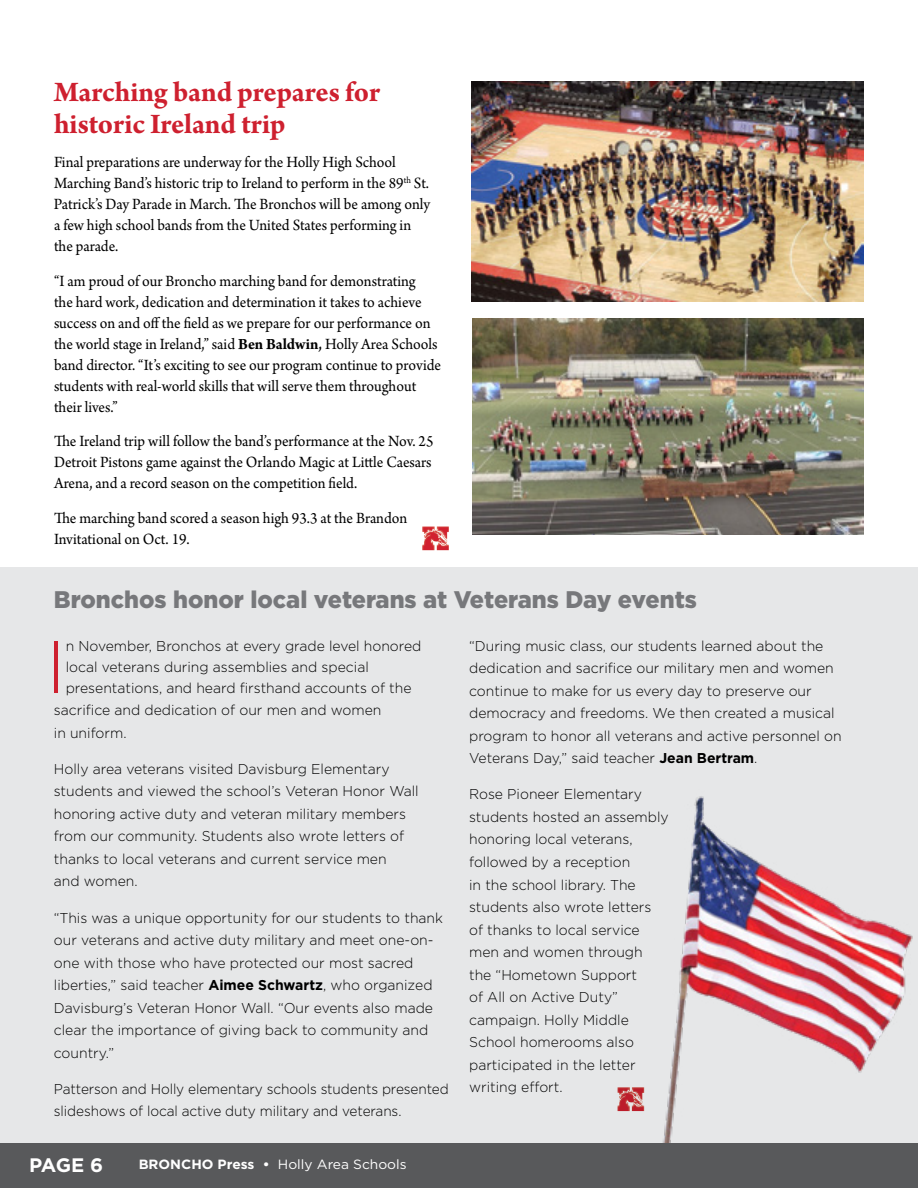
<style>
.page{position:relative;width:918px;height:1188px;background:#fff}
.page>*{position:absolute;margin:0;border:0;box-sizing:border-box;transform-origin:0 0}
.t1{font:300 74.25px "Gotham";color:#ce202f}
.t2{font:700 30px/31.5px "Arno Pro";letter-spacing:-.005em;color:#ce202f}
.t3{font:900 24px "Gotham";color:#77787b}
.t4{font:700 19.5px "Gotham";color:#fff}
.t5{font:16.5px/21px "Arno Pro";color:#000;scale:.95 1}
.t6{font:300 14.25px/22.5px "Gotham";color:#000}
.t7{font:300 14.25px/22.5px "Gotham";color:#000;scale:.96 1}
.t8{font:13.35px "Gotham";color:#fff}
.s1{font-weight:700}
.s2{font-weight:600}
</style>
<div class="page">
<div style="left:421px;top:521px;width:30px;height:31px;background:linear-gradient(to right,#fff,#fff)"></div>
<img style="left:422px;top:527px;width:27px;height:23px">
<div style="left:0;top:567px;width:918px;height:577px;background:#e6e7e8"></div>
<img style="left:649px;top:796px;width:269px;height:348px">
<div style="left:0;top:1144px;width:918px;height:44px;background:#58595b"></div>
<img style="left:472px;top:318px;width:391px;height:217px">
<img style="left:472px;top:81px;width:392px;height:221px">
<div style="left:610px;top:1078px;width:46px;height:43px;background:#e6e7e8"></div>
<img style="left:618px;top:1087px;width:26px;height:24px">
<h2 class="t2" style="left:54px;top:78px;width:328px">Marching band prepares for historic Ireland trip</h2>
<p class="t5" style="left:54px;top:153px;width:398px">Final preparations are underway for the Holly High School Marching Band’s historic trip to Ireland to perform in the 89<sup>th</sup> St.<br>Patrick’s Day Parade in March. The Bronchos will be among only a few high school bands from the United States performing in the parade.</p>
<p class="t5" style="left:54px;top:271px;width:409px">“I am proud of our Broncho marching band for demonstrating<br>the hard work, dedication and determination it takes to achieve success on and off the field as we prepare for our performance on the world stage in Ireland,” said <span class="s1">Ben Baldwin</span><span class="s2">,</span> Holly Area Schools band director. “It’s exciting to see our program continue to provide students with real-world skills that will serve them throughout their lives.”</p>
<p class="t5" style="left:54px;top:432px;width:401px;text-align:justify">The Ireland trip will follow the band’s performance at the Nov. 25<br>Detroit Pistons game against the Orlando Magic at Little Caesars Arena, and a record season on the competition field.</p>
<p class="t5" style="left:54px;top:508px;width:374px">The marching band scored a season high 93.3 at the Brandon<br>Invitational on Oct. 19.</p>
<h3 class="t3" style="left:54px;top:583px;width:645px">Bronchos honor local veterans at Veterans Day events</h3>
<h1 class="t1" style="left:46px;top:619px;width:21px">I</h1>
<p class="t6" style="left:66px;top:635px;width:357px;line-height:21px">n November, Bronchos at every grade level honored local veterans during assemblies and special presentations, and heard firsthand accounts of the</p>
<p class="t6" style="left:54px;top:698px;width:329px">sacrifice and dedication of our men and women in uniform.</p>
<p class="t6" style="left:54px;top:757px;width:366px">Holly area veterans visited Davisburg Elementary students and viewed the school’s Veteran Honor Wall honoring active duty and veteran military members from our community. Students also wrote letters of thanks to local veterans and current service men<br>and women.</p>
<p class="t6" style="left:54px;top:906px;width:391px">“This was a unique opportunity for our students to thank our veterans and active duty military and meet one-on&shy;one with those who have protected our most sacred liberties,” said teacher <span class="s1">Aimee Schwartz</span>, who organized Davisburg’s Veteran Honor Wall. “Our events also made clear the importance of giving back to community and country.”</p>
<p class="t7" style="left:54px;top:1077px;width:413px">Patterson and Holly elementary schools students presented slideshows of local active duty military and veterans.</p>
<p class="t6" style="left:469px;top:634px;width:374px">“During music class, our students learned about the dedication and sacrifice our military men and women continue to make for us every day to preserve our democracy and freedoms. We then created a musical program to honor all veterans and active personnel on Veterans Day,” said teacher <span class="s1">Jean Bertram</span>.</p>
<p class="t6" style="left:469px;top:783px;width:201px">Rose Pioneer Elementary students hosted an assembly honoring local veterans, followed by a reception<br>in the school library. The students also wrote letters of thanks to local service men and women through<br>the “Hometown Support<br>of All on Active Duty” campaign. Holly Middle<br>School homerooms also participated in the letter writing effort.</p>
<h3 class="t4" style="left:29px;top:1152px;width:76px">PAGE 6</h3>
<p class="t8" style="left:139px;top:1156px;width:269px"><span class="s1">BRONCHO Press •</span> Holly Area Schools</p>
</div>
